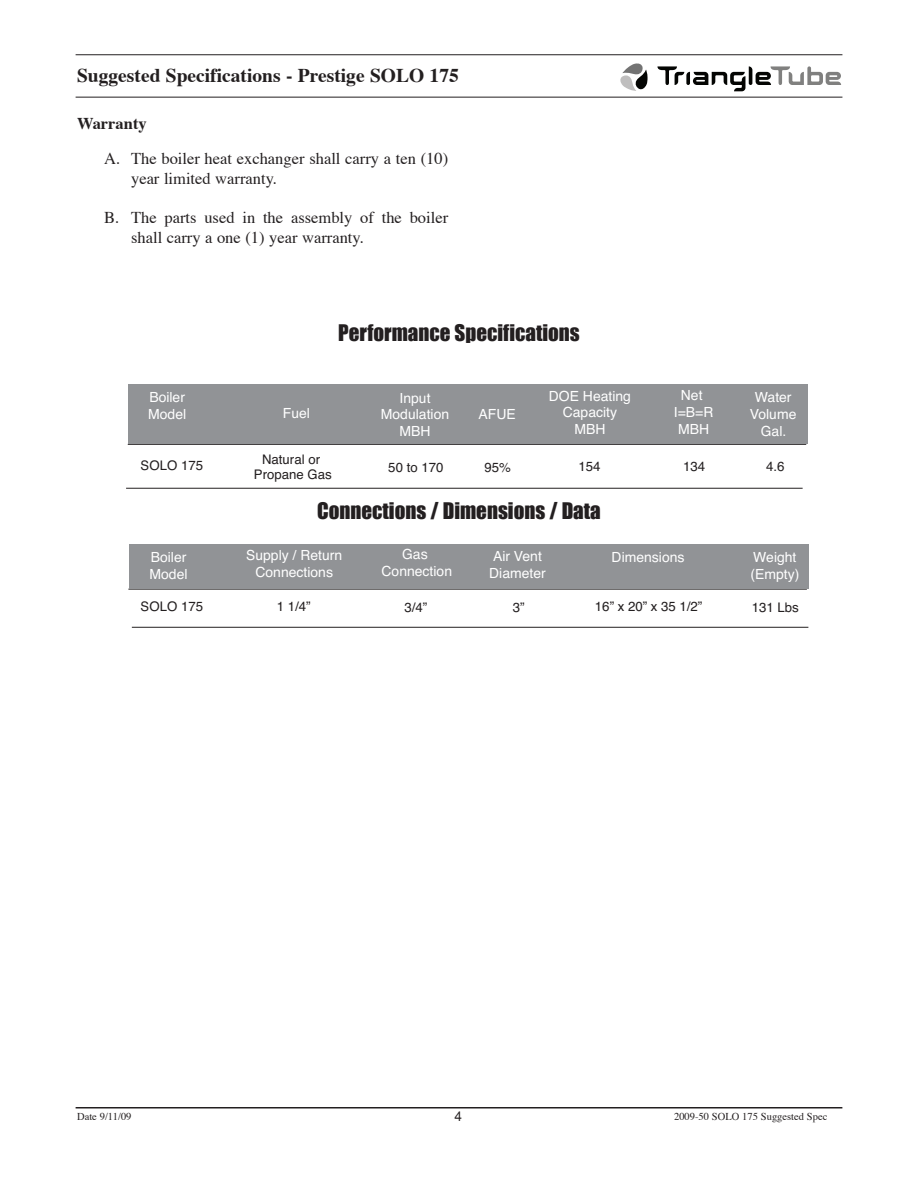
<style>
.page{position:relative;width:918px;height:1188px;background:#fff}
.page>*{position:absolute;margin:0;border:0;box-sizing:border-box;transform-origin:0 0}
.t1{font:21px "Impact";color:#231f20}
.t2{font:700 19.5px "Times";color:#231f20}
.t3{font:16.5px/19.8px "Times";color:#231f20}
.t4{font:700 16.5px "Times";color:#231f20}
.t5{font:13.95px/16.8px "Helvetica";color:#fff;text-align:center}
.t6{font:13.5px "Helvetica";color:#231f20}
.t7{font:13.2px/15.9px "Helvetica";color:#231f20;text-align:center}
.t8{font:10.5px "Times";color:#231f20}
</style>
<div class="page">
<hr style="left:76px;top:54px;width:766px;height:1px;background:#231f20">
<svg style="left:657px;top:66px;width:184px;height:25px"></svg>
<svg style="left:620px;top:63px;width:28px;height:28px"></svg>
<hr style="left:76px;top:97px;width:766px;height:1px;background:#231f20">
<hr style="left:76px;top:1107px;width:766px;height:1px;background:#231f20">
<hr style="left:126px;top:488px;width:677px;height:1px;background:#231f20">
<hr style="left:128px;top:444px;width:678px;height:1px;background:#231f20">
<div style="left:128px;top:384px;width:679px;height:60px;background:#919396"></div>
<hr style="left:132px;top:627px;width:676px;height:1px;background:#231f20">
<hr style="left:128px;top:589px;width:679px;height:1px;background:#231f20">
<div style="left:129px;top:544px;width:680px;height:45px;background:#919396"></div>
<h2 class="t2" style="left:77px;top:67px;width:383px">Suggested Specifications - Prestige SOLO 175</h2>
<p class="t4" style="left:77px;top:117px;width:71px">Warranty</p>
<p class="t3" style="left:131px;top:150px;width:319px;text-indent:-27px">A. The boiler heat exchanger shall carry a ten (10) year limited warranty.</p>
<p class="t3" style="left:131px;top:209px;width:319px;text-indent:-27px">B. The parts used in the assembly of the boiler shall carry a one (1) year warranty.</p>
<h1 class="t1" style="left:338px;top:320px;width:243px">Performance Specifications</h1>
<p class="t5" style="left:148px;top:389px;width:40px;text-align:left">Boiler<br>Model</p>
<p class="t7" style="left:141px;top:458px;width:64px">SOLO 175</p>
<p class="t5" style="left:283px;top:405px;width:29px">Fuel</p>
<p class="t7" style="left:254px;top:451px;width:79px">Natural or<br>Propane Gas</p>
<p class="t5" style="left:381px;top:390px;width:70px">Input<br>Modulation<br>MBH</p>
<p class="t5" style="left:479px;top:406px;width:39px">AFUE</p>
<p class="t5" style="left:549px;top:388px;width:84px">DOE Heating<br>Capacity<br>MBH</p>
<p class="t5" style="left:674px;top:388px;width:41px">Net<br>I=B=R<br>MBH</p>
<p class="t5" style="left:750px;top:389px;width:48px">Water<br>Volume<br>Gal.</p>
<p class="t7" style="left:388px;top:460px;width:57px">50 to 170</p>
<p class="t7" style="left:485px;top:460px;width:28px">95%</p>
<p class="t7" style="left:579px;top:459px;width:24px">154</p>
<p class="t7" style="left:683px;top:459px;width:24px">134</p>
<p class="t7" style="left:766px;top:459px;width:20px">4.6</p>
<h1 class="t1" style="left:317px;top:498px;width:285px">Connections / Dimensions / Data</h1>
<p class="t5" style="left:150px;top:549px;width:40px;text-align:left">Boiler<br>Model</p>
<p class="t7" style="left:141px;top:598px;width:64px">SOLO 175</p>
<p class="t5" style="left:382px;top:547px;width:72px">Gas<br>Connection</p>
<p class="t5" style="left:246px;top:547px;width:98px">Supply / Return<br>Connections</p>
<p class="t5" style="left:489px;top:549px;width:58px;text-align:left">Air Vent<br>Diameter</p>
<p class="t5" style="left:612px;top:549px;width:74px">Dimensions</p>
<p class="t7" style="left:405px;top:600px;width:24px">3/4”</p>
<p class="t7" style="left:513px;top:599px;width:13px">3”</p>
<p class="t7" style="left:595px;top:599px;width:109px">16” x 20” x 35 1/2”</p>
<p class="t7" style="left:277px;top:599px;width:35px">1 1/4”</p>
<p class="t5" style="left:750px;top:549px;width:50px;text-align:left">Weight (Empty)</p>
<p class="t7" style="left:752px;top:599px;width:49px">131 Lbs</p>
<p class="t8" style="left:77px;top:1112px;width:56px">Date 9/11/09</p>
<p class="t6" style="left:454px;top:1109px;width:9px">4</p>
<p class="t8" style="left:674px;top:1112px;width:155px">2009-50 SOLO 175 Suggested Spec</p>
</div>
